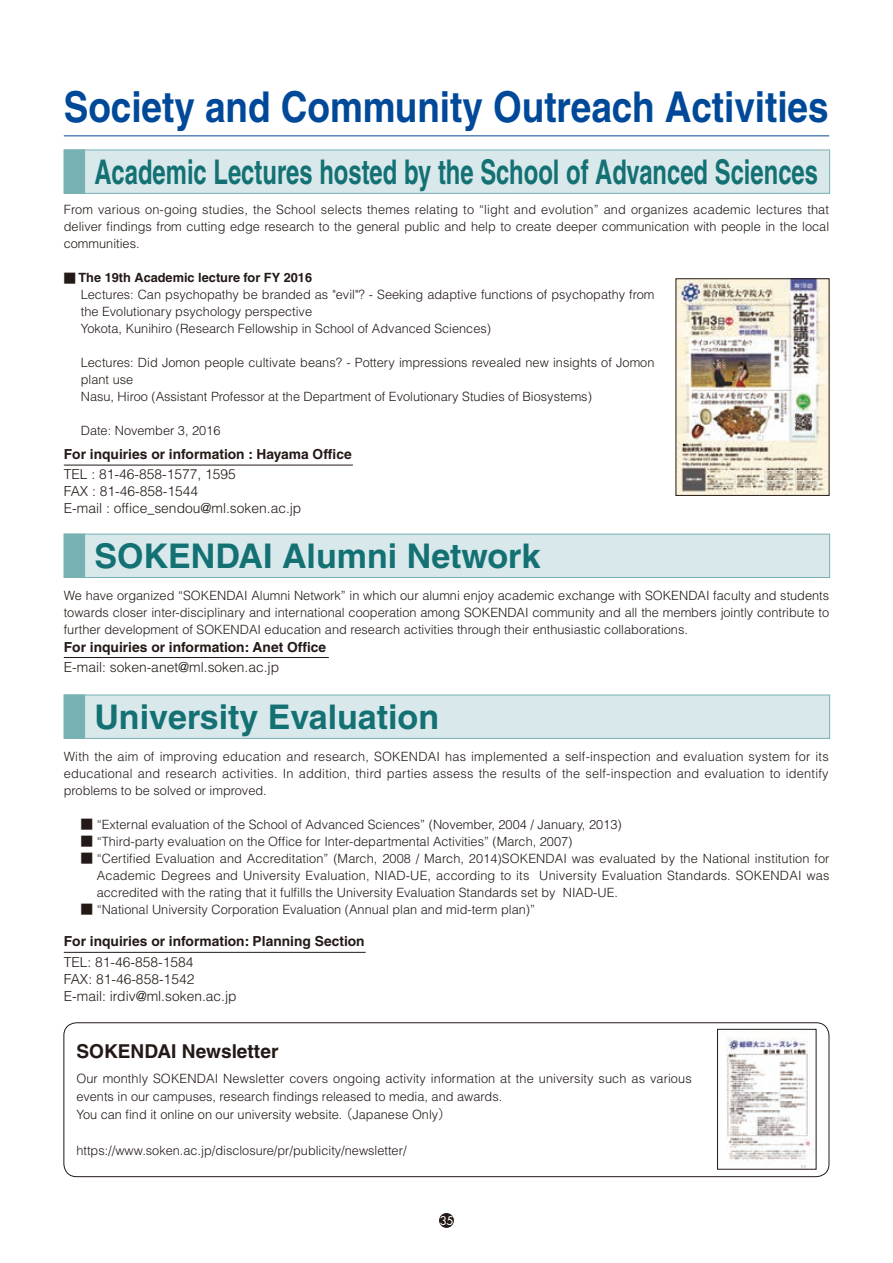
<style>
.page{position:relative;width:893px;height:1263px;background:#fff}
.page>*{position:absolute;margin:0;border:0;box-sizing:border-box;transform-origin:0 0}
.t1{font:700 42.45px "Helvetica";color:#004999;scale:.87 1}
.t2{font:700 34.05px "Helvetica";color:#137174;scale:.7 1}
.t3{font:700 34.05px "Helvetica";color:#137174}
.t4{font:700 19.2px "Helvetica";color:#231916}
.t5{font:300 13.8px/17px "Helvetica";color:#231916}
.t6{font:700 13.8px "Helvetica";color:#231916}
.t7{font:300 12.75px/17px "Helvetica";color:#231916;text-align:justify}
.t8{font:11.7px "Futura";color:#fff}
.s1{font-family:"Shin Go Pr 6";font-weight:400}
.s2{font-weight:700}
.s3{font-family:"Shin Go Pr 6 N";font-stretch:expanded}
.s4{font-family:"Shin Go Pr 6"}
</style>
<div class="page">
<div style="left:439px;top:1213px;width:15px;height:15px;background:#231916;border-radius:50%"></div>
<img style="left:678px;top:281px;width:149px;height:213px">
<hr style="left:64px;top:952px;width:302px;height:1px;background:#231916">
<hr style="left:64px;top:465px;width:289px;height:1px;background:#231916">
<hr style="left:64px;top:657px;width:265px;height:1px;background:#231916">
<div style="left:64px;top:534px;width:766px;height:43px;background:#d9e8ea"></div>
<div style="left:64px;top:534px;width:766px;height:44px;border:1px solid #78b1b3"></div>
<div style="left:64px;top:534px;width:21px;height:44px;background:#78b1b3"></div>
<div style="left:64px;top:695px;width:766px;height:43px;background:#d9e8ea"></div>
<div style="left:64px;top:694px;width:766px;height:45px;border:1px solid #78b1b3"></div>
<div style="left:64px;top:694px;width:21px;height:45px;background:#78b1b3"></div>
<div style="left:64px;top:150px;width:766px;height:43px;background:#d9e8ea"></div>
<div style="left:64px;top:150px;width:766px;height:44px;border:1px solid #78b1b3"></div>
<div style="left:64px;top:150px;width:21px;height:44px;background:#78b1b3"></div>
<hr style="left:64px;top:136px;width:765px;height:1px;background:#004999">
<div style="left:64px;top:1022px;width:765px;height:155px;border:1px solid #231916;border-radius:13px"></div>
<img style="left:726px;top:1035px;width:88px;height:132px">
<div style="left:717px;top:1029px;width:99px;height:140px;border:1px solid #231916"></div>
<h1 class="t1" style="left:64px;top:81px;width:881px">Society and Community Outreach Activities</h1>
<h2 class="t2" style="left:94px;top:151px;width:1035px">Academic Lectures hosted by the School of Advanced Sciences</h2>
<p class="t7" style="left:64px;top:201px;width:767px">From various on-going studies, the School selects themes relating to “light and evolution” and organizes academic lectures that deliver findings from cutting edge research to the general public and help to create deeper communication with people in the local communities.</p>
<p class="t7" style="left:81px;top:269px;width:575px;text-align:left;text-indent:-17px"><span class="s1">■</span> <span class="s2">The 19th Academic lecture for FY 2016<br></span>Lectures: Can psychopathy be branded as "evil"? - Seeking adaptive functions of psychopathy from the Evolutionary psychology perspective<br>Yokota, Kunihiro (Research Fellowship in School of Advanced Sciences)</p>
<p class="t7" style="left:81px;top:354px;width:575px;text-align:left">Lectures: Did Jomon people cultivate beans? - Pottery impressions revealed new insights of Jomon plant use<br>Nasu, Hiroo (Assistant Professor at the Department of Evolutionary Studies of Biosystems)</p>
<p class="t7" style="left:81px;top:422px;width:141px">Date: November 3, 2016</p>
<p class="t6" style="left:64px;top:446px;width:289px">For inquiries or information : Hayama Office</p>
<p class="t5" style="left:64px;top:465px;width:239px">TEL : 81-46-858-1577, 1595<br>FAX : 81-46-858-1544<br>E-mail : office_sendou@ml.soken.ac.jp</p>
<h2 class="t3" style="left:94px;top:535px;width:447px">SOKENDAI Alumni Network</h2>
<p class="t7" style="left:64px;top:587px;width:767px">We have organized “SOKENDAI Alumni Network” in which our alumni enjoy academic exchange with SOKENDAI faculty and students towards closer inter-disciplinary and international cooperation among SOKENDAI community and all the members jointly contribute to further development of SOKENDAI education and research activities through their enthusiastic collaborations.</p>
<p class="t6" style="left:64px;top:638px;width:264px">For inquiries or information: Anet Office</p>
<p class="t5" style="left:64px;top:658px;width:217px">E-mail: soken-anet@ml.soken.ac.jp</p>
<h2 class="t3" style="left:94px;top:696px;width:346px">University Evaluation</h2>
<p class="t7" style="left:64px;top:748px;width:766px">With the aim of improving education and research, SOKENDAI has implemented a self-inspection and evaluation system for its educational and research activities. In addition, third parties assess the results of the self-inspection and evaluation to identify problems to be solved or improved.</p>
<p class="t7" style="left:81px;top:816px;width:543px"><span class="s3">■</span> “External evaluation of the School of Advanced Sciences” (November, 2004 / January, 2013)</p>
<p class="t7" style="left:81px;top:833px;width:493px"><span class="s3">■</span> “Third-party evaluation on the Office for Inter-departmental Activities” (March, 2007)</p>
<p class="t7" style="left:97px;top:850px;width:734px;text-indent:-16px"><span class="s3">■</span> “Certified Evaluation and Accreditation” (March, 2008 / March, 2014)SOKENDAI was evaluated by the National institution for Academic Degrees and University Evaluation, NIAD-UE, according to its University Evaluation Standards. SOKENDAI was accredited with the rating that it fulfills the University Evaluation Standards set by NIAD-UE.</p>
<p class="t7" style="left:81px;top:901px;width:456px"><span class="s3">■</span> “National University Corporation Evaluation (Annual plan and mid-term plan)”</p>
<p class="t6" style="left:64px;top:933px;width:302px">For inquiries or information: Planning Section</p>
<p class="t5" style="left:64px;top:953px;width:174px">TEL: 81-46-858-1584<br>FAX: 81-46-858-1542<br>E-mail: irdiv@ml.soken.ac.jp</p>
<h3 class="t4" style="left:76px;top:1040px;width:204px">SOKENDAI Newsletter</h3>
<p class="t7" style="left:76px;top:1069px;width:617px;line-height:18.1px;text-align:left">Our monthly SOKENDAI Newsletter covers ongoing activity information at the university such as various events in our campuses, research findings released to media, and awards.<br>You can find it online on our university website. <span class="s4">（</span>Japanese Only<span class="s4">）</span></p>
<p class="t7" style="left:76px;top:1141px;width:332px">https://www.soken.ac.jp/disclosure/pr/publicity/newsletter/</p>
<p class="t8" style="left:440px;top:1213px;width:15px">35</p>
</div>
